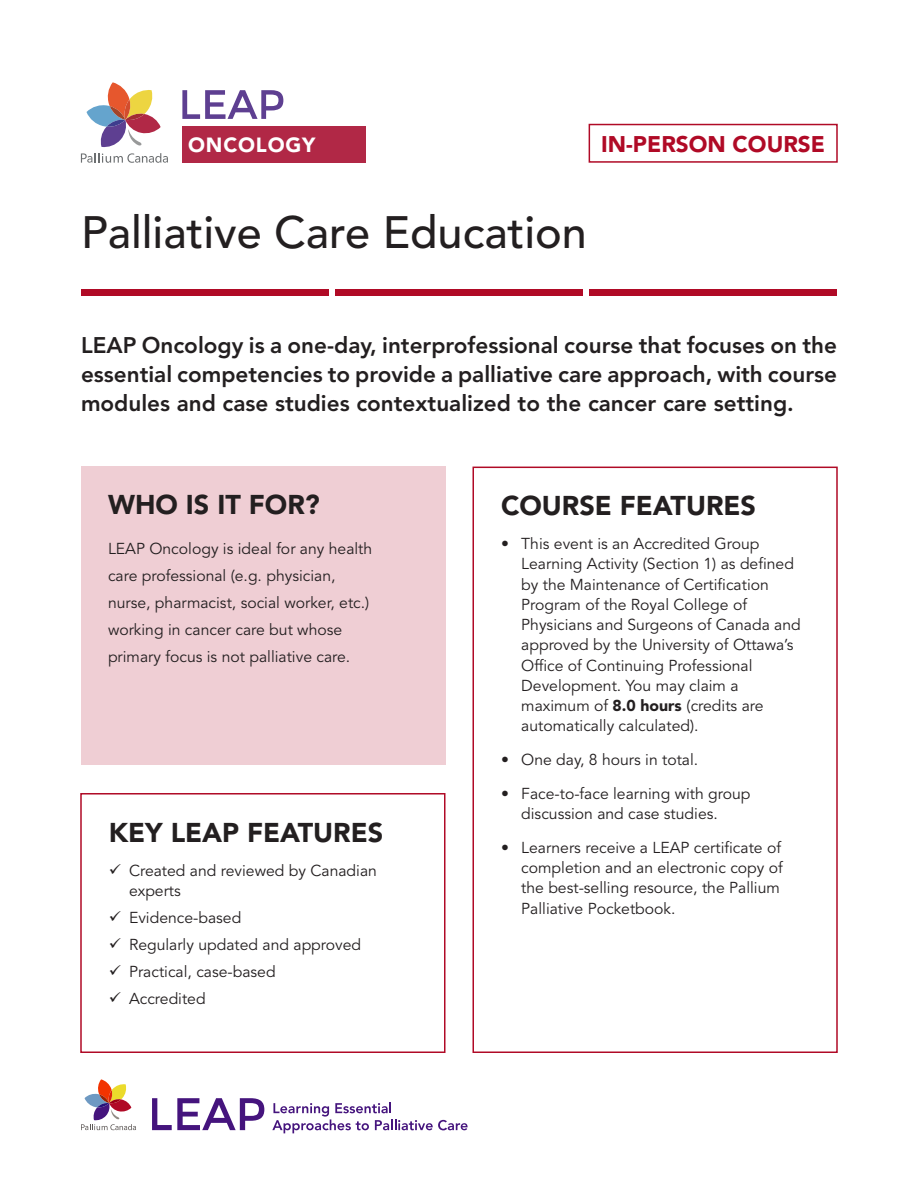
<style>
.page{position:relative;width:918px;height:1188px;background:#fff}
.page>*{position:absolute;margin:0;border:0;box-sizing:border-box;transform-origin:0 0}
.t1{font:500 45px "Avenir LT Std";color:#231f20}
.t2{font:900 27px "Avenir LT Std";color:#231f20}
.P_-_Body_-_Intro_Par{font:800 22.5px/28.8px "Avenir LT Std";color:#231f20;text-align:justify}
.P_-_Body_-_Course_Na{font:900 22.5px "Avenir LT Std";color:#b00a26}
.t3{font:900 20.4px "Avenir";letter-spacing:.04em;color:#fff}
.P_-_Body_-_Bullets{font:15.75px/20.2px "Avenir LT Std";color:#231f20}
.P_-_Body_-_Large{font:15.75px/27px "Avenir LT Std";color:#231f20}
.s1{font-weight:900}
</style>
<div class="page">
<svg style="left:152px;top:1098px;width:112px;height:32px"></svg>
<svg style="left:81px;top:1079px;width:55px;height:51px"></svg>
<svg style="left:272px;top:1102px;width:196px;height:31px"></svg>
<div style="left:81px;top:289px;width:248px;height:6px;background:#b00a26"></div>
<div style="left:335px;top:289px;width:248px;height:6px;background:#b00a26"></div>
<div style="left:589px;top:289px;width:248px;height:6px;background:#b00a26"></div>
<div style="left:81px;top:467px;width:365px;height:298px;background:#efced4"></div>
<div style="left:80px;top:793px;width:366px;height:260px;border:2px solid #b00a26"></div>
<div style="left:472px;top:467px;width:366px;height:586px;border:2px solid #b00a26"></div>
<div style="left:589px;top:124px;width:249px;height:39px;border:2px solid #b00a26"></div>
<div style="left:182px;top:126px;width:184px;height:37px;background:#b12846"></div>
<svg style="left:182px;top:90px;width:101px;height:29px"></svg>
<svg style="left:81px;top:82px;width:87px;height:81px"></svg>
<p class="t3" style="left:188px;top:128px;width:129px">ONCOLOGY</p>
<p class="P_-_Body_-_Course_Na" style="left:601px;top:130px;width:225px">IN-PERSON COURSE</p>
<h1 class="t1" style="left:81px;top:207px;width:507px">Palliative Care Education</h1>
<p class="P_-_Body_-_Intro_Par" style="left:81px;top:331px;width:758px">LEAP Oncology is a one-day, interprofessional course that focuses on the essential competencies to provide a palliative care approach, with course modules and case studies contextualized to the cancer care setting.</p>
<h2 class="t2" style="left:108px;top:488px;width:213px">WHO IS IT FOR?</h2>
<p class="P_-_Body_-_Large" style="left:108px;top:536px;width:266px">LEAP Oncology is ideal for any health care professional (e.g. physician, nurse, pharmacist, social worker, etc.) working in cancer care but whose primary focus is not palliative care.</p>
<h2 class="t2" style="left:109px;top:816px;width:276px">KEY LEAP FEATURES</h2>
<p class="P_-_Body_-_Bullets" style="left:129px;top:861px;width:249px;text-indent:-20px">✓ Created and reviewed by Canadian experts</p>
<p class="P_-_Body_-_Bullets" style="left:109px;top:908px;width:134px">✓ Evidence-based</p>
<p class="P_-_Body_-_Bullets" style="left:109px;top:935px;width:254px">✓ Regularly updated and approved</p>
<p class="P_-_Body_-_Bullets" style="left:109px;top:962px;width:168px">✓ Practical, case-based</p>
<p class="P_-_Body_-_Bullets" style="left:109px;top:989px;width:98px">✓ Accredited</p>
<h2 class="t2" style="left:501px;top:490px;width:257px">COURSE FEATURES</h2>
<p class="P_-_Body_-_Bullets" style="left:521px;top:534px;width:281px;text-indent:-20px">• This event is an Accredited Group Learning Activity (Section 1) as defined by the Maintenance of Certification Program of the Royal College of Physicians and Surgeons of Canada and approved by the University of Ottawa’s Office of Continuing Professional Development. You may claim a maximum of <span class="s1">8.0 hours</span> (credits are automatically calculated).</p>
<p class="P_-_Body_-_Bullets" style="left:501px;top:750px;width:199px">• One day, 8 hours in total.</p>
<p class="P_-_Body_-_Bullets" style="left:521px;top:784px;width:231px;text-indent:-20px">• Face-to-face learning with group discussion and case studies.</p>
<p class="P_-_Body_-_Bullets" style="left:521px;top:838px;width:263px;text-indent:-20px">• Learners receive a LEAP certificate of completion and an electronic copy of the best-selling resource, the Pallium Palliative Pocketbook.</p>
</div>
